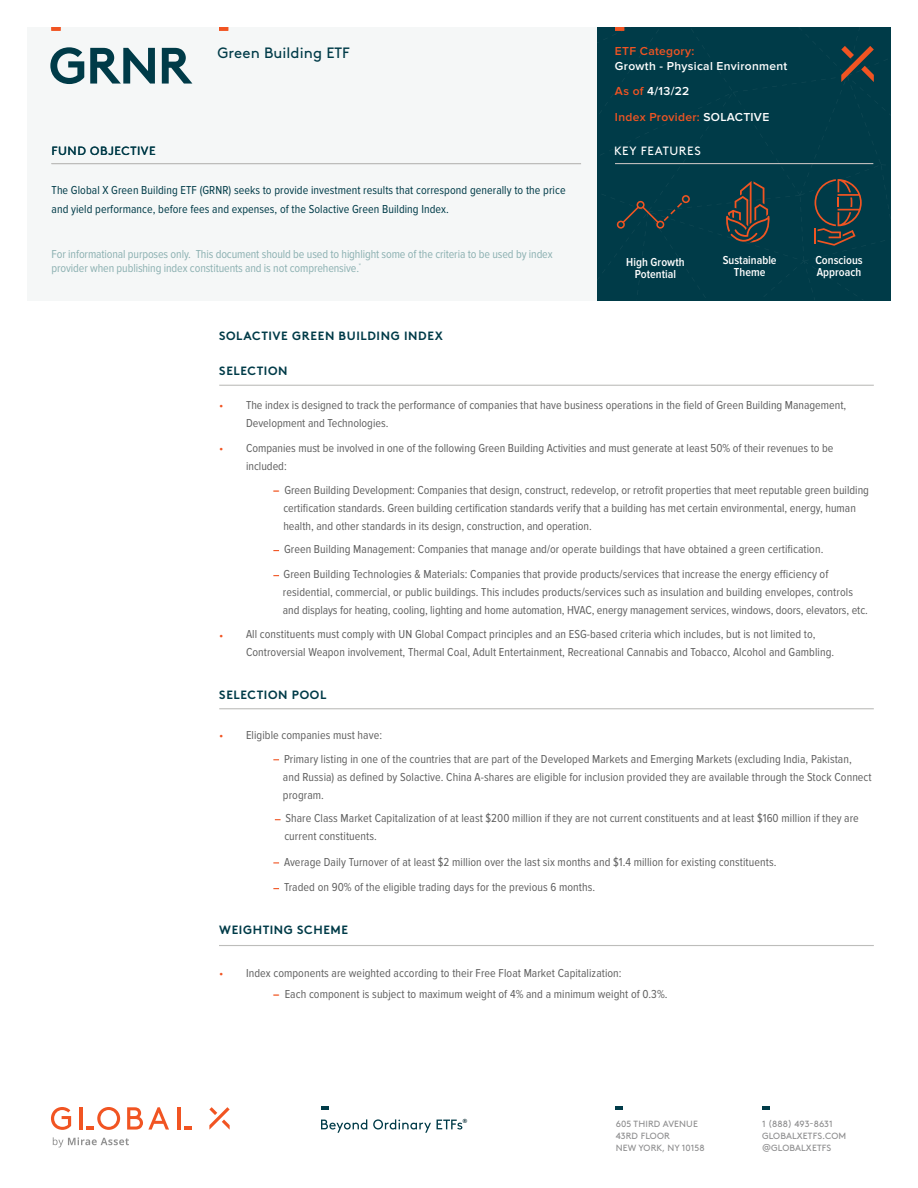
<style>
.page{position:relative;width:918px;height:1188px;background:#fff}
.page>*{position:absolute;margin:0;border:0;box-sizing:border-box;transform-origin:0 0}
.t1{font:700 51px "Brown Std";color:#003b48}
.t2{font:15px "Brown Std";letter-spacing:.005em;color:#003b48}
.t3{font:12px/18px "Proxima Nova Cond";letter-spacing:.005em;color:#606060}
.t4{font:12px/19.5px "Proxima Nova Cond";letter-spacing:.005em;color:#003b48}
.t5{font:12px/13.5px "Proxima Nova Cond";letter-spacing:-.01em;color:#8db1b2}
.t6{font:700 12px "Brown Std";letter-spacing:.055em;color:#003b48}
.t7{font:600 12px/25.5px "Proxima Nova";letter-spacing:.025em;color:#fff}
.t8{font:600 12px/12px "Proxima Nova Cond";color:#fff;text-align:center}
.t9{font:12px "Brown Std";letter-spacing:.05em;color:#003b48}
.t10{font:600 12px "Proxima Nova";letter-spacing:.025em;color:#f15422}
.t11{font:12px "Brown Std";letter-spacing:.05em;color:#fff}
.t12{font:9px/12px "Brown Std";letter-spacing:.015em;color:#8e8e8f}
.t13{font:700 6px "Brown Std";color:#0b2e36}
.s1{color:#f15422}
.s2{font-weight:700;color:#f15622}
.s3{color:#fff}
</style>
<div class="page">
<div style="left:27px;top:27px;width:570px;height:273px;background:#f5f7f7"></div>
<svg style="left:321px;top:1119px;width:46px;height:14px"></svg>
<svg style="left:373px;top:1119px;width:58px;height:14px"></svg>
<svg style="left:437px;top:1120px;width:25px;height:10px"></svg>
<svg style="left:321px;top:1106px;width:8px;height:4px"></svg>
<svg style="left:762px;top:1106px;width:8px;height:4px"></svg>
<svg style="left:615px;top:1106px;width:8px;height:4px"></svg>
<svg style="left:127px;top:1107px;width:42px;height:23px"></svg>
<svg style="left:209px;top:1107px;width:21px;height:23px"></svg>
<hr style="left:177px;top:1107px;width:4px;height:23px;background:#f15422">
<svg style="left:184px;top:1126px;width:8px;height:4px"></svg>
<svg style="left:51px;top:1107px;width:20px;height:23px"></svg>
<hr style="left:79px;top:1107px;width:3px;height:23px;background:#f15422">
<svg style="left:86px;top:1107px;width:34px;height:23px"></svg>
<svg style="left:53px;top:1137px;width:76px;height:10px"></svg>
<hr style="left:219px;top:708px;width:655px;height:1px;background:#bdbdbb">
<hr style="left:219px;top:385px;width:655px;height:1px;background:#bdbdbb">
<hr style="left:219px;top:945px;width:655px;height:1px;background:#bdbdbb">
<svg style="left:219px;top:27px;width:9px;height:4px"></svg>
<svg style="left:51px;top:27px;width:10px;height:4px"></svg>
<hr style="left:51px;top:163px;width:530px;height:1px;background:#bdbdbb">
<div style="left:597px;top:27px;width:294px;height:273px;background:#003b48"></div>
<h1 class="t1" style="left:49px;top:35px;width:145px">GRNR</h1>
<p class="t9" style="left:51px;top:144px;width:106px">FUND OBJECTIVE</p>
<p class="t2" style="left:218px;top:44px;width:134px">Green Building ETF</p>
<p class="t4" style="left:52px;top:180px;width:516px">The Global X Green Building ETF (GRNR) seeks to provide investment results that correspond generally to the price and yield performance, before fees and expenses, of the Solactive Green Building Index.</p>
<p class="t5" style="left:52px;top:248px;width:503px">For informational purposes only. This document should be used to highlight some of the criteria to be used by index provider when publishing index constituents and is not comprehensive.<sup>*</sup></p>
<p class="t6" style="left:219px;top:329px;width:225px">SOLACTIVE GREEN BUILDING INDEX</p>
<p class="t6" style="left:219px;top:364px;width:70px">SELECTION</p>
<p class="t10" style="left:615px;top:45px;width:81px">ETF Category:</p>
<p class="t7" style="left:615px;top:53px;width:174px">Growth - Physical Environment<br><span class="s1">As of</span> 4/13/22<br><span class="s1">Index Provider:</span> SOLACTIVE</p>
<p class="t11" style="left:614px;top:144px;width:88px">KEY FEATURES</p>
<p class="t8" style="left:626px;top:257px;width:60px">High Growth<br>Potential</p>
<p class="t8" style="left:723px;top:255px;width:55px">Sustainable<br>Theme</p>
<p class="t8" style="left:815px;top:255px;width:49px;text-align:left">Conscious<br>Approach</p>
<p class="t3" style="left:246px;top:396px;width:602px;text-indent:-27px"><span class="s1">•</span> The index is designed to track the performance of companies that have business operations in the field of Green Building Management,<br>Development and Technologies.</p>
<p class="t3" style="left:246px;top:439px;width:589px;text-indent:-27px"><span class="s1">•</span> Companies must be involved in one of the following Green Building Activities and must generate at least 50% of their revenues to be included:</p>
<p class="t3" style="left:283px;top:482px;width:587px;text-indent:-10px"><span class="s2">–</span> Green Building Development: Companies that design, construct, redevelop, or retrofit properties that meet reputable green building certification standards. Green building certification standards verify that a building has met certain environmental, energy, human health, and other standards in its design, construction, and operation.</p>
<p class="t3" style="left:275px;top:541px;width:550px"><span class="s3">–</span> Green Building Management: Companies that manage and/or operate buildings that have obtained a green certification.</p>
<p class="t3" style="left:283px;top:566px;width:586px">Green Building Technologies &amp; Materials: Companies that provide products/services that increase the energy efficiency of residential, commercial, or public buildings. This includes products/services such as insulation and building envelopes, controls and displays for heating, cooling, lighting and home automation, HVAC, energy management services, windows, doors, elevators, etc.</p>
<p class="t3" style="left:246px;top:625px;width:590px;text-indent:-27px"><span class="s1">•</span> All constituents must comply with UN Global Compact principles and an ESG-based criteria which includes, but is not limited to,<br>Controversial Weapon involvement, Thermal Coal, Adult Entertainment, Recreational Cannabis and Tobacco, Alcohol and Gambling.</p>
<p class="t6" style="left:219px;top:688px;width:109px">SELECTION POOL</p>
<p class="t3" style="left:219px;top:726px;width:165px"><span class="s1">•</span> Eligible companies must have:</p>
<p class="t3" style="left:283px;top:750px;width:590px;text-indent:-8px"><span class="s3">–</span> Primary listing in one of the countries that are part of the Developed Markets and Emerging Markets (excluding India, Pakistan,<br>and Russia) as defined by Solactive. China A-shares are eligible for inclusion provided they are available through the Stock Connect program.</p>
<p class="t3" style="left:284px;top:810px;width:576px;text-indent:-8px"><span class="s3">–</span> Share Class Market Capitalization of at least $200 million if they are not current constituents and at least $160 million if they are current constituents.</p>
<p class="t3" style="left:275px;top:853px;width:503px"><span class="s3">–</span> Average Daily Turnover of at least $2 million over the last six months and $1.4 million for existing constituents.</p>
<p class="t3" style="left:275px;top:879px;width:322px"><span class="s3">–</span> Traded on 90% of the eligible trading days for the previous 6 months.</p>
<p class="t6" style="left:219px;top:923px;width:130px">WEIGHTING SCHEME</p>
<p class="t3" style="left:219px;top:964px;width:404px"><span class="s1">•</span> Index components are weighted according to their Free Float Market Capitalization:</p>
<p class="t3" style="left:273px;top:985px;width:396px"><span class="s2">–</span> Each component is subject to maximum weight of 4% and a minimum weight of 0.3%.</p>
<p class="t13" style="left:463px;top:1117px;width:7px">®</p>
<p class="t12" style="left:616px;top:1118px;width:90px">605 THIRD AVENUE<br>43RD FLOOR<br>NEW YORK, NY 10158</p>
<p class="t12" style="left:762px;top:1118px;width:86px">1 (888) 493-8631<br>GLOBALXETFS.COM @GLOBALXETFS</p>
</div>
